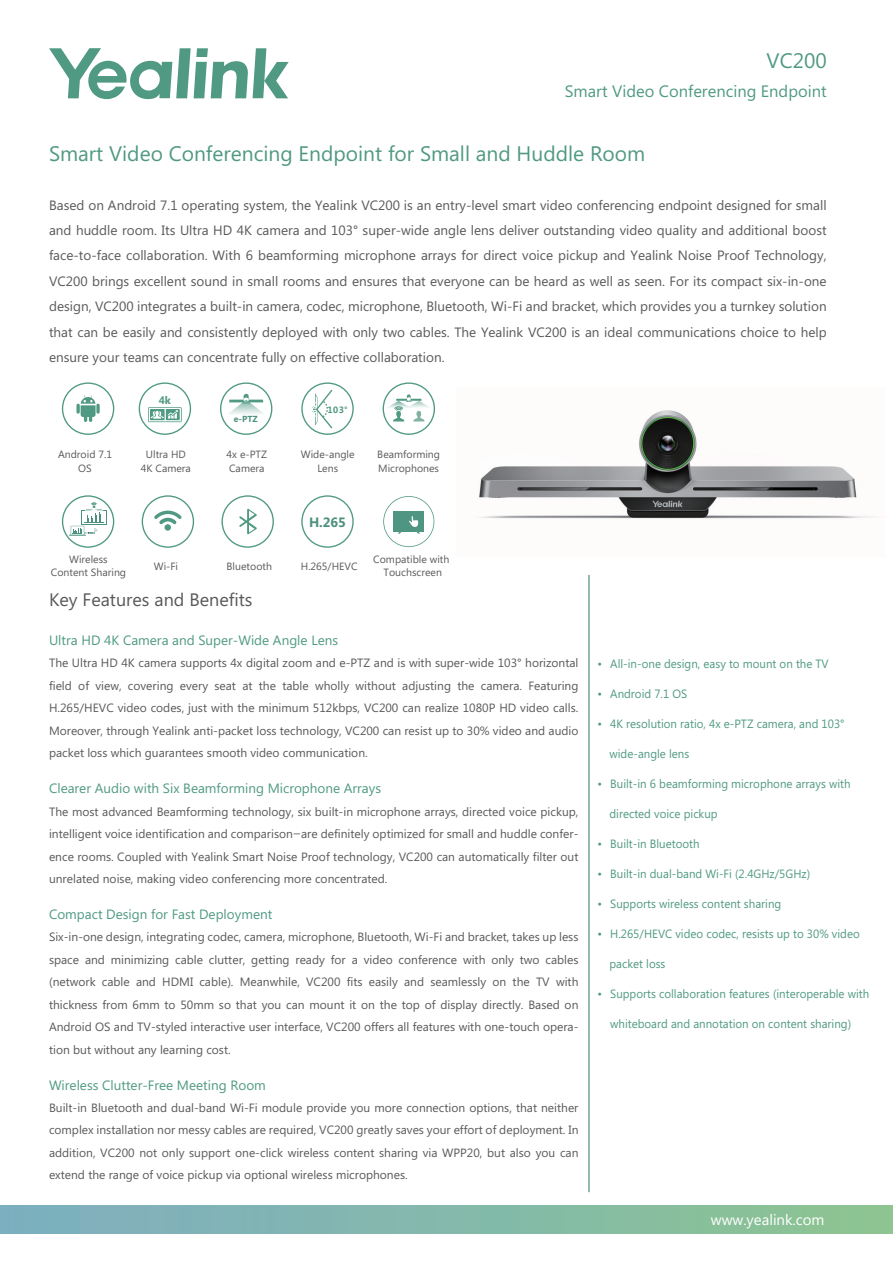
<style>
.page{position:relative;width:893px;height:1264px;background:#fff}
.page>*{position:absolute;margin:0;border:0;box-sizing:border-box;transform-origin:0 0}
.t1{font:21px "Microsoft Phags Pa";color:#509983}
.t2{font:18px "Microsoft Phags Pa";color:#59595b}
.t3{font:16.5px "Microsoft Phags Pa";color:#509983}
.t4{font:15px "Microsoft Phags Pa";color:#fff}
.t5{font:13.5px/25.5px "Microsoft Phags Pa";color:#59595b;text-align:justify}
.t6{font:13.5px "Microsoft Phags Pa";color:#509983}
.t7{font:700 13.5px "Microsoft Phags Pa";color:#4c917e}
.t8{font:12px/22.5px "Microsoft Phags Pa";color:#59595b;text-align:justify}
.t9{font:12px "Microsoft Phags Pa";color:#509983;scale:.96 1}
.t10{font:700 10.95px "Microsoft Phags Pa";color:#509983}
.t11{font:10.5px/13.5px "Microsoft Phags Pa";color:#59595b;text-align:center}
.t12{font:700 8.85px "Microsoft Phags Pa";color:#4c917e}
.t13{font:700 8.55px "Microsoft Ya Hei";color:#509983}
</style>
<div class="page">
<img style="left:479px;top:410px;width:398px;height:109px">
<hr style="left:588px;top:574px;width:1px;height:617px;background:#2d7756">
<div style="left:0;top:1205px;width:892px;height:28px;background:linear-gradient(to right,#7daec2,#8cc492)"></div>
<div style="left:221px;top:495px;width:53px;height:52px;border:1px solid #509983;border-radius:50%"></div>
<svg style="left:239px;top:509px;width:18px;height:25px"></svg>
<div style="left:142px;top:495px;width:52px;height:52px;border:1px solid #509983;border-radius:50%"></div>
<svg style="left:154px;top:510px;width:28px;height:21px"></svg>
<div style="left:301px;top:495px;width:52px;height:52px;border:1px solid #509983;border-radius:50%"></div>
<svg style="left:148px;top:407px;width:34px;height:15px"></svg>
<div style="left:139px;top:382px;width:52px;height:53px;border:1px solid #509983;border-radius:50%"></div>
<div style="left:62px;top:382px;width:52px;height:53px;border:1px solid #509983;border-radius:50%"></div>
<svg style="left:76px;top:395px;width:24px;height:27px"></svg>
<div style="left:301px;top:382px;width:52px;height:53px;border:1px solid #509983;border-radius:50%"></div>
<svg style="left:312px;top:388px;width:21px;height:41px"></svg>
<div style="left:382px;top:382px;width:53px;height:53px;border:1px solid #509983;border-radius:50%"></div>
<svg style="left:386px;top:394px;width:45px;height:27px"></svg>
<div style="left:220px;top:382px;width:52px;height:53px;border:1px solid #509983;border-radius:50%"></div>
<svg style="left:229px;top:394px;width:35px;height:20px"></svg>
<div style="left:62px;top:495px;width:52px;height:52px;border:1px solid #509983;border-radius:50%"></div>
<svg style="left:69px;top:502px;width:35px;height:33px"></svg>
<svg style="left:383px;top:496px;width:51px;height:51px"></svg>
<svg style="left:49px;top:48px;width:239px;height:51px"></svg>
<h1 class="t1" style="left:766px;top:46px;width:61px">VC200</h1>
<h3 class="t3" style="left:564px;top:80px;width:263px">Smart Video Conferencing Endpoint</h3>
<h1 class="t1" style="left:49px;top:139px;width:597px">Smart Video Conferencing Endpoint for Small and Huddle Room</h1>
<p class="t5" style="left:49px;top:191px;width:779px">Based on Android 7.1 operating system, the Yealink VC200 is an entry-level smart video conferencing endpoint designed for small and huddle room. Its Ultra HD 4K camera and 103° super-wide angle lens deliver outstanding video quality and additional boost face-to-face collaboration. With 6 beamforming microphone arrays for direct voice pickup and Yealink Noise Proof Technology, VC200 brings excellent sound in small rooms and ensures that everyone can be heard as well as seen. For its compact six-in-one design, VC200 integrates a built-in camera, codec, microphone, Bluetooth, Wi-Fi and bracket, which provides you a turnkey solution that can be easily and consistently deployed with only two cables. The Yealink VC200 is an ideal communications choice to help ensure your teams can concentrate fully on effective collaboration.</p>
<p class="t10" style="left:159px;top:392px;width:14px">4k</p>
<p class="t12" style="left:234px;top:412px;width:25px">e-PTZ</p>
<p class="t13" style="left:327px;top:403px;width:22px">103°</p>
<p class="t11" style="left:58px;top:447px;width:55px">Android 7.1<br>OS</p>
<p class="t11" style="left:301px;top:447px;width:55px">Wide-angle<br>Lens</p>
<p class="t11" style="left:377px;top:447px;width:64px;text-align:left">Beamforming<br>Microphones</p>
<p class="t11" style="left:141px;top:447px;width:52px">Ultra HD<br>4K Camera</p>
<p class="t11" style="left:226px;top:447px;width:42px;text-align:left">4x e-PTZ<br>Camera</p>
<p class="t7" style="left:309px;top:512px;width:38px">H.265</p>
<p class="t11" style="left:51px;top:551px;width:77px">Wireless<br>Content Sharing</p>
<p class="t11" style="left:301px;top:559px;width:58px">H.265/HEVC</p>
<p class="t11" style="left:154px;top:559px;width:26px">Wi-Fi</p>
<p class="t11" style="left:226px;top:559px;width:47px">Bluetooth</p>
<h2 class="t2" style="left:49px;top:586px;width:205px">Key Features and Benefits</h2>
<p class="t11" style="left:373px;top:551px;width:78px">Compatible with<br>Touchscreen</p>
<p class="t6" style="left:49px;top:630px;width:290px">Ultra HD 4K Camera and Super-Wide Angle Lens</p>
<p class="t8" style="left:49px;top:651px;width:531px">The Ultra HD 4K camera supports 4x digital zoom and e-PTZ and is with super-wide 103° horizontal field of view, covering every seat at the table wholly without adjusting the camera. Featuring H.265/HEVC video codes, just with the minimum 512kbps, VC200 can realize 1080P HD video calls.<br>Moreover, through Yealink anti-packet loss technology, VC200 can resist up to 30% video and audio packet loss which guarantees smooth video communication.</p>
<p class="t6" style="left:49px;top:778px;width:333px">Clearer Audio with Six Beamforming Microphone Arrays</p>
<p class="t8" style="left:49px;top:799px;width:531px">The most advanced Beamforming technology, six built-in microphone arrays, directed voice pickup, intelligent voice identification and comparison—are definitely optimized for small and huddle confer&shy;ence rooms. Coupled with Yealink Smart Noise Proof technology, VC200 can automatically filter out unrelated noise, making video conferencing more concentrated.</p>
<p class="t6" style="left:49px;top:904px;width:225px">Compact Design for Fast Deployment</p>
<p class="t8" style="left:49px;top:925px;width:531px">Six-in-one design, integrating codec, camera, microphone, Bluetooth, Wi-Fi and bracket, takes up less space and minimizing cable clutter, getting ready for a video conference with only two cables (network cable and HDMI cable). Meanwhile, VC200 fits easily and seamlessly on the TV with thickness from 6mm to 50mm so that you can mount it on the top of display directly. Based on Android OS and TV-styled interactive user interface, VC200 offers all features with one-touch opera&shy;tion but without any learning cost.</p>
<p class="t6" style="left:49px;top:1075px;width:218px">Wireless Clutter-Free Meeting Room</p>
<p class="t8" style="left:49px;top:1095px;width:531px">Built-in Bluetooth and dual-band Wi-Fi module provide you more connection options, that neither complex installation nor messy cables are required, VC200 greatly saves your effort of deployment. In addition, VC200 not only support one-click wireless content sharing via WPP20, but also you can extend the range of voice pickup via optional wireless microphones.</p>
<p class="t9" style="left:597px;top:655px;width:242px">• All-in-one design, easy to mount on the TV</p>
<p class="t9" style="left:597px;top:685px;width:95px">• Android 7.1 OS</p>
<p class="t9" style="left:597px;top:715px;width:259px">• 4K resolution ratio, 4x e-PTZ camera, and 103°</p>
<p class="t9" style="left:609px;top:745px;width:85px">wide-angle lens</p>
<p class="t9" style="left:597px;top:775px;width:265px">• Built-in 6 beamforming microphone arrays with</p>
<p class="t9" style="left:609px;top:805px;width:114px">directed voice pickup</p>
<p class="t9" style="left:597px;top:835px;width:108px">• Built-in Bluetooth</p>
<p class="t9" style="left:597px;top:865px;width:223px">• Built-in dual-band Wi-Fi (2.4GHz/5GHz)</p>
<p class="t9" style="left:597px;top:895px;width:193px">• Supports wireless content sharing</p>
<p class="t9" style="left:597px;top:925px;width:275px">• H.265/HEVC video codec, resists up to 30% video</p>
<p class="t9" style="left:609px;top:955px;width:60px">packet loss</p>
<p class="t9" style="left:597px;top:985px;width:284px">• Supports collaboration features (interoperable with</p>
<p class="t9" style="left:610px;top:1015px;width:252px">whiteboard and annotation on content sharing)</p>
<p class="t4" style="left:710px;top:1209px;width:115px">www.yealink.com</p>
</div>
